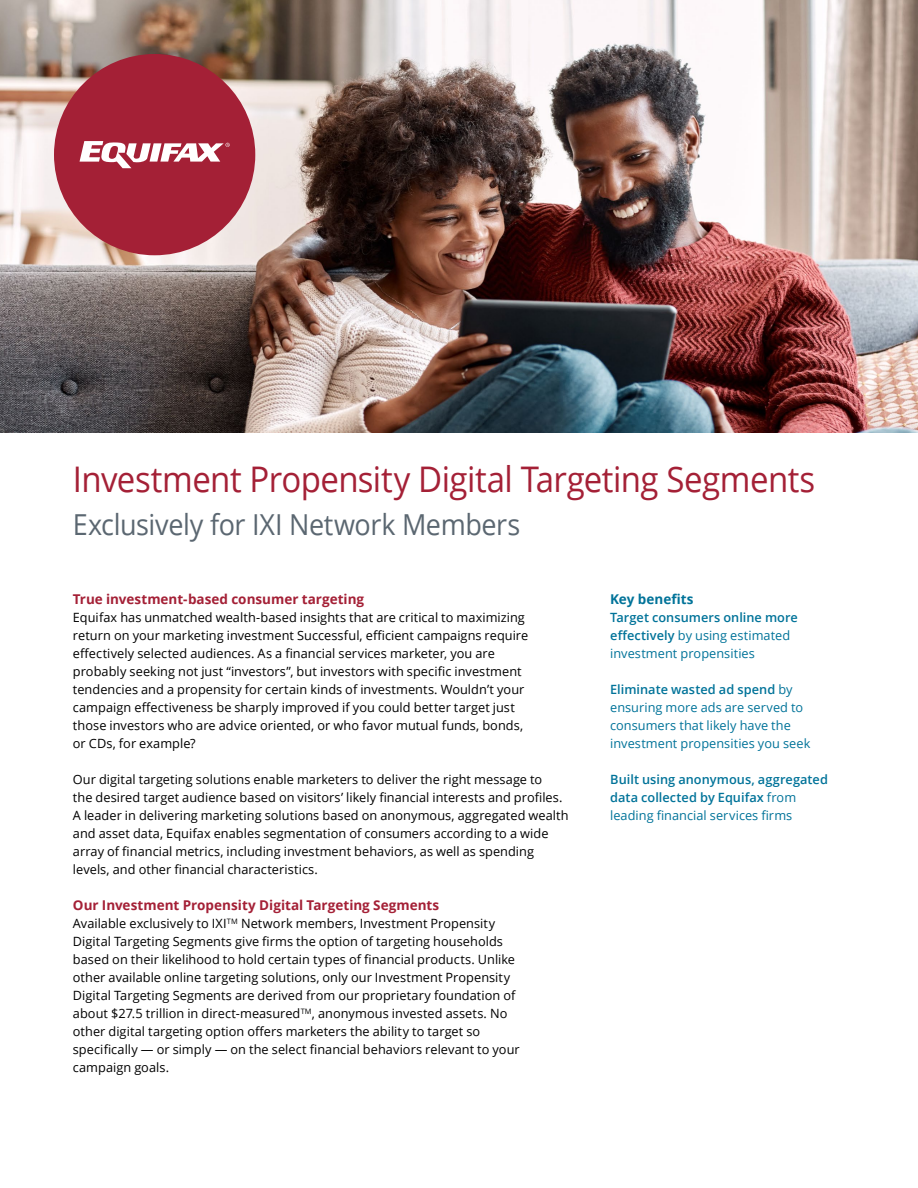
<style>
.page{position:relative;width:918px;height:1188px;background:#fff}
.page>*{position:absolute;margin:0;border:0;box-sizing:border-box;transform-origin:0 0}
.t1{font:35.25px "Open Sans";letter-spacing:-.015em;color:#a42036;scale:.93 1}
.t2{font:28.95px "Open Sans";letter-spacing:-.015em;color:#5b6771;scale:.93 1}
.t3{font:700 13.5px "Open Sans";color:#a42036}
.t4{font:700 13.5px "Open Sans";letter-spacing:.005em;color:#007399}
.t5{font:12.75px/18px "Open Sans";letter-spacing:.005em;color:#000}
.t6{font:12.75px/18px "Open Sans";letter-spacing:.005em;color:#007399}
.t7{font:600 12.75px/18px "Open Sans";letter-spacing:.005em;color:#007399}
.s1{font-weight:600}
.s2{font-weight:400}
</style>
<div class="page">
<img style="left:0;top:0;width:918px;height:432px">
<div style="left:54px;top:54px;width:201px;height:201px;background:#a42036;border-radius:50%"></div>
<svg style="left:80px;top:141px;width:150px;height:27px"></svg>
<h1 class="t1" style="left:73px;top:455px;width:800px">Investment Propensity Digital Targeting Segments</h1>
<h2 class="t2" style="left:73px;top:504px;width:482px">Exclusively for IXI Network Members</h2>
<p class="t3" style="left:73px;top:590px;width:293px">True investment-based consumer targeting</p>
<p class="t5" style="left:73px;top:608px;width:457px">Equifax has unmatched wealth-based insights that are critical to maximizing return on your marketing investment Successful, efficient campaigns require effectively selected audiences. As a financial services marketer, you are probably seeking not just “investors”, but investors with specific investment tendencies and a propensity for certain kinds of investments. Wouldn’t your campaign effectiveness be sharply improved if you could better target just those investors who are advice oriented, or who favor mutual funds, bonds, or CDs, for example?</p>
<p class="t5" style="left:73px;top:770px;width:497px">Our digital targeting solutions enable marketers to deliver the right message to<br>the desired target audience based on visitors’ likely financial interests and profiles.<br>A leader in delivering marketing solutions based on anonymous, aggregated wealth and asset data, Equifax enables segmentation of consumers according to a wide array of financial metrics, including investment behaviors, as well as spending levels, and other financial characteristics.</p>
<p class="t3" style="left:73px;top:896px;width:368px">Our Investment Propensity Digital Targeting Segments</p>
<p class="t5" style="left:73px;top:914px;width:448px">Available exclusively to IXI<sup>TM</sup> Network members, Investment Propensity Digital Targeting Segments give firms the option of targeting households based on their likelihood to hold certain types of financial products. Unlike other available online targeting solutions, only our Investment Propensity Digital Targeting Segments are derived from our proprietary foundation of about $27.5 trillion in direct-measured<sup>TM</sup>, anonymous invested assets. No other digital targeting option offers marketers the ability to target so specifically — or simply — on the select financial behaviors relevant to your campaign goals.</p>
<p class="t4" style="left:610px;top:590px;width:85px">Key benefits</p>
<p class="t6" style="left:610px;top:608px;width:189px"><span class="s1">Target consumers online more effectively</span> by using estimated investment propensities</p>
<p class="t6" style="left:610px;top:680px;width:202px"><span class="s1">Eliminate wasted ad spend</span> by ensuring more ads are served to consumers that likely have the investment propensities you seek</p>
<p class="t7" style="left:610px;top:770px;width:219px">Built using anonymous, aggregated data collected by Equifax <span class="s2">from leading financial services firms</span></p>
</div>
